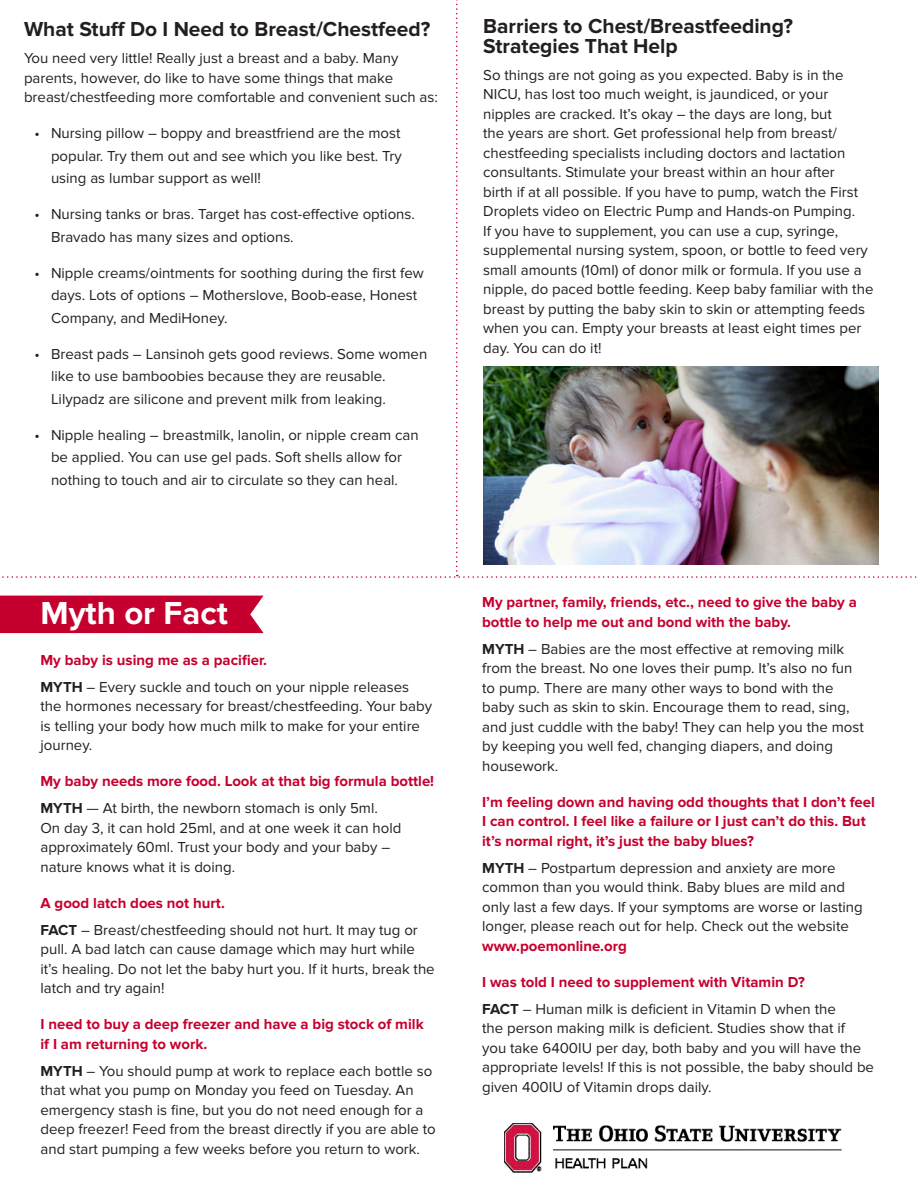
<style>
.page{position:relative;width:918px;height:1188px;background:#fff}
.page>*{position:absolute;margin:0;border:0;box-sizing:border-box;transform-origin:0 0}
.t1{font:700 33px "Proxima Nova";color:#fff}
.t2{font:700 21px/19.5px "Proxima Nova";color:#231f20}
.Paragraph_Style_2{font:15px/19.5px "Proxima Nova";color:#231f20}
.Paragraph_Style_2-2{font:700 15px/19.5px "Proxima Nova";color:#c5002e}
.s1{font-weight:700}
.s2{font-weight:700;color:#c5002e}
</style>
<div class="page">
<div style="left:0;top:596px;width:264px;height:37px;background:#c5002e"></div>
<img style="left:505px;top:1123px;width:337px;height:49px">
<img style="left:483px;top:367px;width:396px;height:198px">
<p class="t2" style="left:24px;top:20px;width:408px">What Stuff Do I Need to Breast/Chestfeed?</p>
<p class="Paragraph_Style_2" style="left:24px;top:49px;width:415px">You need very little! Really just a breast and a baby. Many parents, however, do like to have some things that make breast/chestfeeding more comfortable and convenient such as:</p>
<p class="Paragraph_Style_2" style="left:51px;top:122px;width:352px;line-height:22.5px;text-align:justify;text-indent:-16px">• Nursing pillow – boppy and breastfriend are the most popular. Try them out and see which you like best. Try using as lumbar support as well!</p>
<p class="Paragraph_Style_2" style="left:51px;top:203px;width:365px;line-height:22.5px;text-indent:-16px">• Nursing tanks or bras. Target has cost-effective options.<br>Bravado has many sizes and options.</p>
<p class="Paragraph_Style_2" style="left:51px;top:262px;width:374px;line-height:22.5px;text-indent:-16px">• Nipple creams/ointments for soothing during the first few days. Lots of options – Motherslove, Boob-ease, Honest<br>Company, and MediHoney.</p>
<p class="Paragraph_Style_2" style="left:51px;top:343px;width:378px;line-height:22.5px;text-indent:-16px">• Breast pads – Lansinoh gets good reviews. Some women like to use bamboobies because they are reusable.<br>Lilypadz are silicone and prevent milk from leaking.</p>
<p class="Paragraph_Style_2" style="left:34px;top:424px;width:386px;line-height:22.5px;text-align:center">• Nipple healing – breastmilk, lanolin, or nipple cream can be applied. You can use gel pads. Soft shells allow for nothing to touch and air to circulate so they can heal.</p>
<p class="t1" style="left:40px;top:594px;width:189px">Myth or Fact</p>
<p class="Paragraph_Style_2-2" style="left:40px;top:651px;width:228px">My baby is using me as a pacifier.</p>
<p class="Paragraph_Style_2" style="left:40px;top:677px;width:393px"><span class="s1">MYTH</span> – Every suckle and touch on your nipple releases the hormones necessary for breast/chestfeeding. Your baby is telling your body how much milk to make for your entire journey.</p>
<p class="Paragraph_Style_2-2" style="left:40px;top:772px;width:395px">My baby needs more food. Look at that big formula bottle!</p>
<p class="Paragraph_Style_2" style="left:40px;top:799px;width:362px"><span class="s1">MYTH</span> — At birth, the newborn stomach is only 5ml.<br>On day 3, it can hold 25ml, and at one week it can hold approximately 60ml. Trust your body and your baby – nature knows what it is doing.</p>
<p class="Paragraph_Style_2-2" style="left:40px;top:894px;width:186px">A good latch does not hurt.</p>
<p class="Paragraph_Style_2" style="left:40px;top:920px;width:396px"><span class="s1">FACT</span> – Breast/chestfeeding should not hurt. It may tug or pull. A bad latch can cause damage which may hurt while it’s healing. Do not let the baby hurt you. If it hurts, break the latch and try again!</p>
<p class="Paragraph_Style_2-2" style="left:40px;top:1015px;width:385px">I need to buy a deep freezer and have a big stock of milk if I am returning to work.</p>
<p class="Paragraph_Style_2" style="left:40px;top:1061px;width:397px"><span class="s1">MYTH</span> – You should pump at work to replace each bottle so that what you pump on Monday you feed on Tuesday. An emergency stash is fine, but you do not need enough for a deep freezer! Feed from the breast directly if you are able to and start pumping a few weeks before you return to work.</p>
<p class="t2" style="left:483px;top:17px;width:311px">Barriers to Chest/Breastfeeding?<br>Strategies That Help</p>
<p class="Paragraph_Style_2" style="left:483px;top:65px;width:392px">So things are not going as you expected. Baby is in the NICU, has lost too much weight, is jaundiced, or your nipples are cracked. It’s okay – the days are long, but<br>the years are short. Get professional help from breast/ chestfeeding specialists including doctors and lactation consultants. Stimulate your breast within an hour after<br>birth if at all possible. If you have to pump, watch the First Droplets video on Electric Pump and Hands-on Pumping.<br>If you have to supplement, you can use a cup, syringe, supplemental nursing system, spoon, or bottle to feed very small amounts (10ml) of donor milk or formula. If you use a nipple, do paced bottle feeding. Keep baby familiar with the breast by putting the baby skin to skin or attempting feeds when you can. Empty your breasts at least eight times per day. You can do it!</p>
<p class="Paragraph_Style_2-2" style="left:482px;top:593px;width:376px">My partner, family, friends, etc., need to give the baby a bottle to help me out and bond with the baby.</p>
<p class="Paragraph_Style_2" style="left:482px;top:639px;width:383px"><span class="s1">MYTH</span> – Babies are the most effective at removing milk from the breast. No one loves their pump. It’s also no fun to pump. There are many other ways to bond with the baby such as skin to skin. Encourage them to read, sing, and just cuddle with the baby! They can help you the most by keeping you well fed, changing diapers, and doing housework.</p>
<p class="Paragraph_Style_2-2" style="left:482px;top:792px;width:394px">I’m feeling down and having odd thoughts that I don’t feel<br>I can control. I feel like a failure or I just can’t do this. But it’s normal right, it’s just the baby blues?</p>
<p class="Paragraph_Style_2" style="left:482px;top:858px;width:382px"><span class="s1">MYTH</span> – Postpartum depression and anxiety are more common than you would think. Baby blues are mild and only last a few days. If your symptoms are worse or lasting longer, please reach out for help. Check out the website <span class="s2">www.poemonline.org</span></p>
<p class="Paragraph_Style_2-2" style="left:482px;top:972px;width:324px">I was told I need to supplement with Vitamin D?</p>
<p class="Paragraph_Style_2" style="left:482px;top:999px;width:393px"><span class="s1">FACT</span> – Human milk is deficient in Vitamin D when the<br>the person making milk is deficient. Studies show that if<br>you take 6400IU per day, both baby and you will have the appropriate levels! If this is not possible, the baby should be given 400IU of Vitamin drops daily.</p>
</div>
